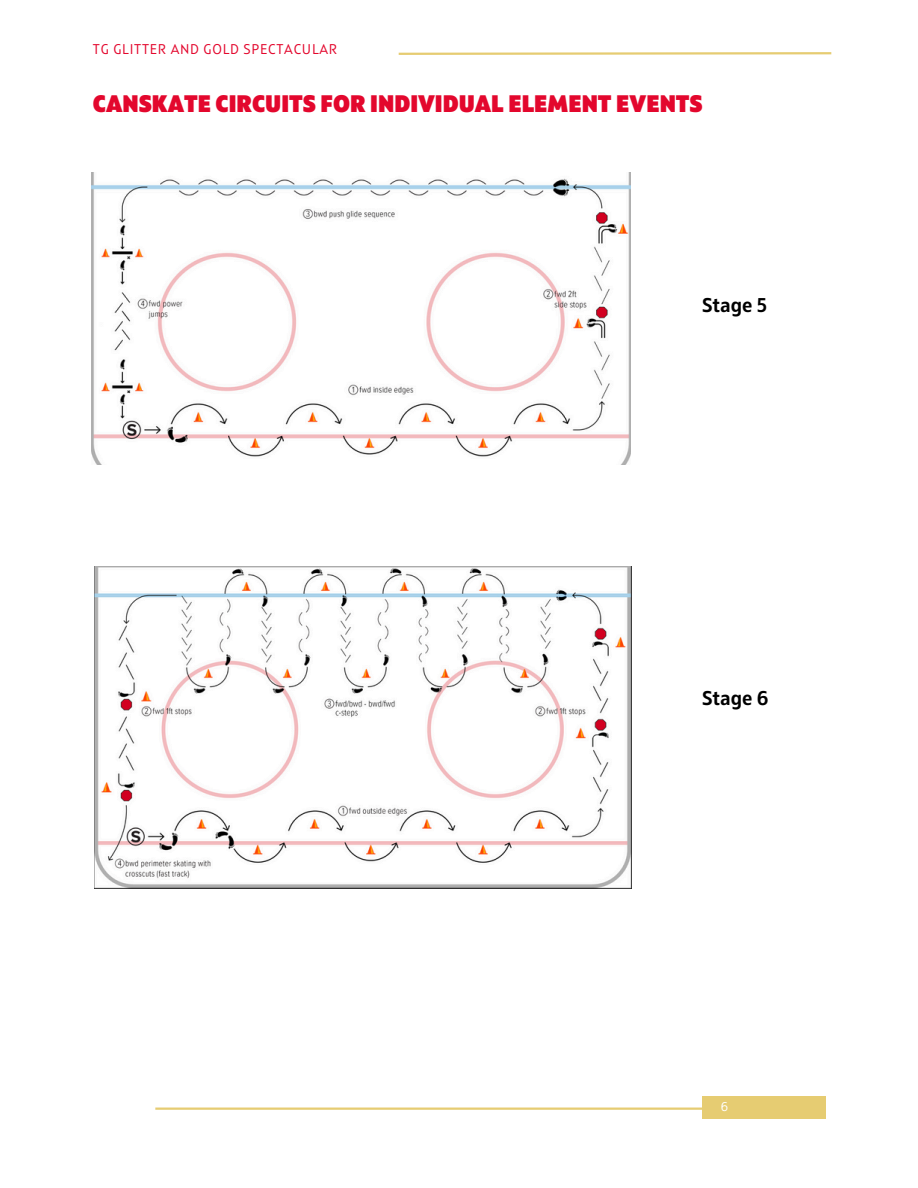
<style>
.page{position:relative;width:918px;height:1188px;background:#fff}
.page>*{position:absolute;margin:0;border:0;box-sizing:border-box;transform-origin:0 0}
.t1{font:900 23.85px "Squad";color:#e3072d}
.t2{font:700 19.95px "Squad";color:#000}
.t3{font:14.1px "Squad";letter-spacing:.05em;color:#e3072d}
.t4{font:12.75px "Squad";color:#fff}
</style>
<div class="page">
<svg style="left:398px;top:52px;width:434px;height:3px"></svg>
<div style="left:702px;top:1096px;width:124px;height:23px;background:#e6cc72"></div>
<hr style="left:155px;top:1108px;width:547px;height:2px;background:#e6cc72">
<img style="left:95px;top:567px;width:536px;height:321px">
<img style="left:92px;top:172px;width:539px;height:293px">
<p class="t3" style="left:93px;top:43px;width:246px">TG GLITTER AND GOLD SPECTACULAR</p>
<h1 class="t1" style="left:93px;top:94px;width:611px">CANSKATE CIRCUITS FOR INDIVIDUAL ELEMENT EVENTS</h1>
<p class="t2" style="left:702px;top:296px;width:66px">Stage 5</p>
<h2 class="t2" style="left:702px;top:690px;width:68px">Stage 6</h2>
<p class="t4" style="left:721px;top:1101px;width:9px">6</p>
</div>
